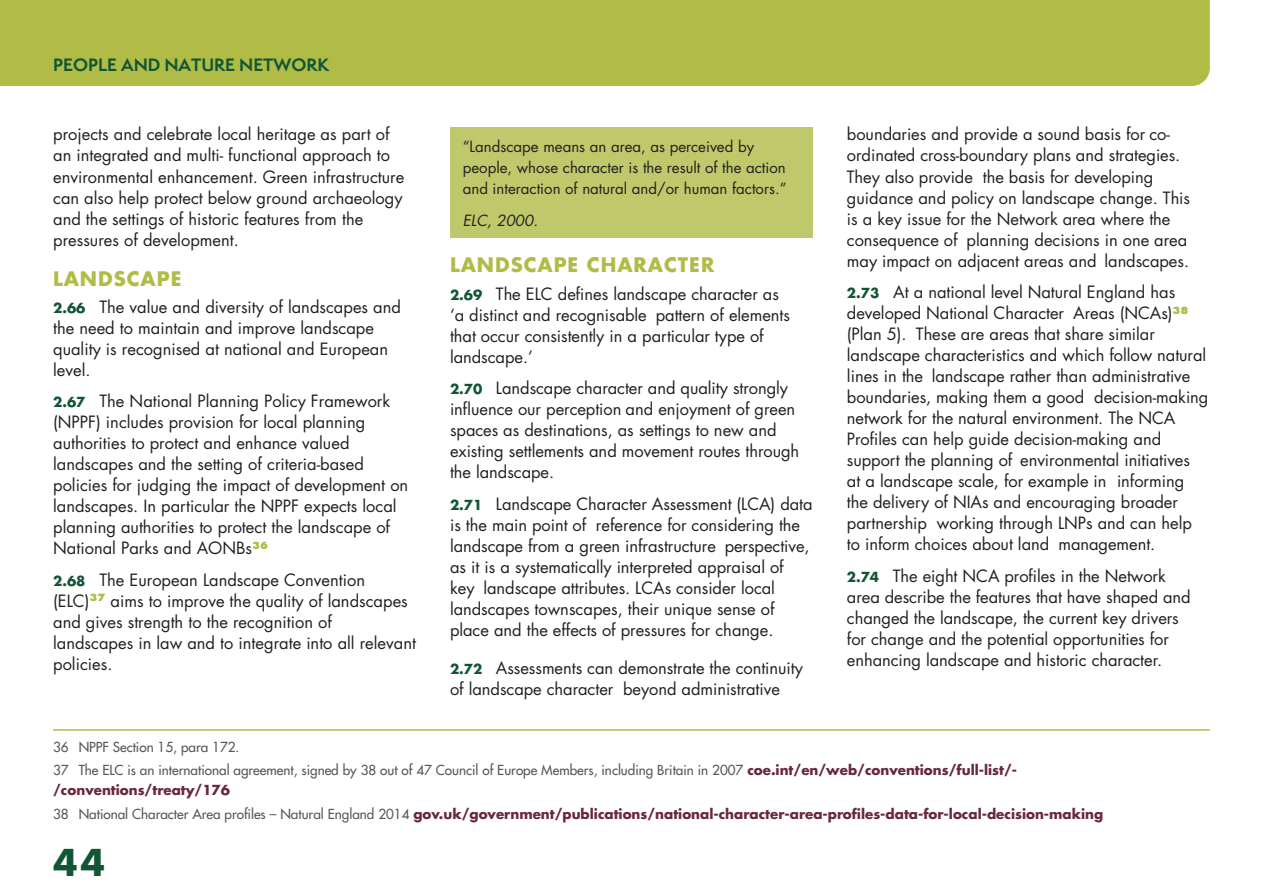
<style>
.page{position:relative;width:1263px;height:893px;background:#fff}
.page>*{position:absolute;margin:0;border:0;box-sizing:border-box;transform-origin:0 0}
.t1{font:700 36px "Futura";color:#115634}
.HeadC{font:700 19.5px "Futura";letter-spacing:.05em;color:#b0bc46}
.t2{font:16.5px/21px "Futura";letter-spacing:-.005em;color:#231f20}
.t3{font:700 16.5px "Semplicita Pro";color:#115634}
.BoxText{font:15px/21px "Futura";color:#231f20}
.BoxSource{font:italic 15px "Futura";color:#231f20}
.Footnote{font:700 13.5px "Futura";color:#68283d}
.Footnote-2{font:13.5px "Futura";color:#57585a}
.s1{font-weight:700;font-size:13.5px;color:#115634}
.s2{font-weight:700;color:#68283d}
.s3{font-weight:400;color:#57585a}
</style>
<div class="page">
<hr style="left:53px;top:729px;width:1157px;height:2px;background:#b0bc46">
<div style="left:450px;top:128px;width:363px;height:110px;background:#bfc86a"></div>
<div style="left:0;top:0;width:1210px;height:86px;background:#b0bc46"></div>
<p class="t3" style="left:53px;top:53px;width:278px">PEOPLE AND NATURE NETWORK</p>
<p class="t2" style="left:53px;top:124px;width:353px">projects and celebrate local heritage as part of an integrated and multi- functional approach to environmental enhancement. Green infrastructure can also help protect below ground archaeology and the settings of historic features from the pressures of development.</p>
<p class="HeadC" style="left:53px;top:265px;width:130px">LANDSCAPE</p>
<p class="t2" style="left:53px;top:296px;width:349px"><span class="s1">2.66</span> The value and diversity of landscapes and the need to maintain and improve landscape quality is recognised at national and European level.</p>
<p class="t2" style="left:53px;top:391px;width:357px"><span class="s1">2.67</span> The National Planning Policy Framework (NPPF) includes provision for local planning authorities to protect and enhance valued landscapes and the setting of criteria-based policies for judging the impact of development on landscapes. In particular the NPPF expects local planning authorities to protect the landscape of National Parks and AONBs<sup>36</sup></p>
<p class="t2" style="left:53px;top:569px;width:364px"><span class="s1">2.68</span> The European Landscape Convention (ELC)<sup>37</sup> aims to improve the quality of landscapes and gives strength to the recognition of landscapes in law and to integrate into all relevant policies.</p>
<p class="BoxText" style="left:463px;top:136px;width:325px">“Landscape means an area, as perceived by people, whose character is the result of the action and interaction of natural and/or human factors.”</p>
<p class="BoxSource" style="left:463px;top:210px;width:77px">ELC, 2000.</p>
<p class="HeadC" style="left:450px;top:251px;width:266px">LANDSCAPE CHARACTER</p>
<p class="t2" style="left:450px;top:283px;width:341px"><span class="s1">2.69</span> The ELC defines landscape character as ‘a distinct and recognisable pattern of elements that occur consistently in a particular type of landscape.’</p>
<p class="t2" style="left:450px;top:377px;width:351px"><span class="s1">2.70</span> Landscape character and quality strongly influence our perception and enjoyment of green spaces as destinations, as settings to new and existing settlements and movement routes through the landscape.</p>
<p class="t2" style="left:450px;top:493px;width:364px"><span class="s1">2.71</span> Landscape Character Assessment (LCA) data is the main point of reference for considering the landscape from a green infrastructure perspective, as it is a systematically interpreted appraisal of<br>key landscape attributes. LCAs consider local landscapes townscapes, their unique sense of place and the effects of pressures for change.</p>
<p class="t2" style="left:450px;top:657px;width:354px"><span class="s1">2.72</span> Assessments can demonstrate the continuity of landscape character beyond administrative</p>
<p class="t2" style="left:847px;top:124px;width:345px">boundaries and provide a sound basis for co&shy;ordinated cross-boundary plans and strategies.<br>They also provide the basis for developing guidance and policy on landscape change. This is a key issue for the Network area where the consequence of planning decisions in one area may impact on adjacent areas and landscapes.</p>
<p class="t2" style="left:847px;top:281px;width:363px"><span class="s1">2.73</span> At a national level Natural England has developed National Character Areas (NCAs)<sup>38 </sup>(Plan 5). These are areas that share similar landscape characteristics and which follow natural lines in the landscape rather than administrative boundaries, making them a good decision-making network for the natural environment. The NCA Profiles can help guide decision-making and support the planning of environmental initiatives<br>at a landscape scale, for example in informing the delivery of NIAs and encouraging broader partnership working through LNPs and can help to inform choices about land management.</p>
<p class="t2" style="left:847px;top:565px;width:345px"><span class="s1">2.74</span> The eight NCA profiles in the Network area describe the features that have shaped and changed the landscape, the current key drivers for change and the potential opportunities for enhancing landscape and historic character.</p>
<p class="Footnote-2" style="left:53px;top:738px;width:188px">36 NPPF Section 15, para 172.</p>
<p class="Footnote-2" style="left:53px;top:761px;width:965px">37 The ELC is an international agreement, signed by 38 out of 47 Council of Europe Members, including Britain in 2007 <span class="s2">coe.int/en/web/conventions/full-list/-</span></p>
<p class="Footnote" style="left:53px;top:780px;width:179px">/conventions/treaty/176</p>
<p class="Footnote" style="left:53px;top:804px;width:1051px"><span class="s3">38 National Character Area profiles – Natural England 2014</span> gov.uk/government/publications/national-character-area-profiles-data-for-local-decision-making</p>
<h1 class="t1" style="left:53px;top:837px;width:53px">44</h1>
</div>
